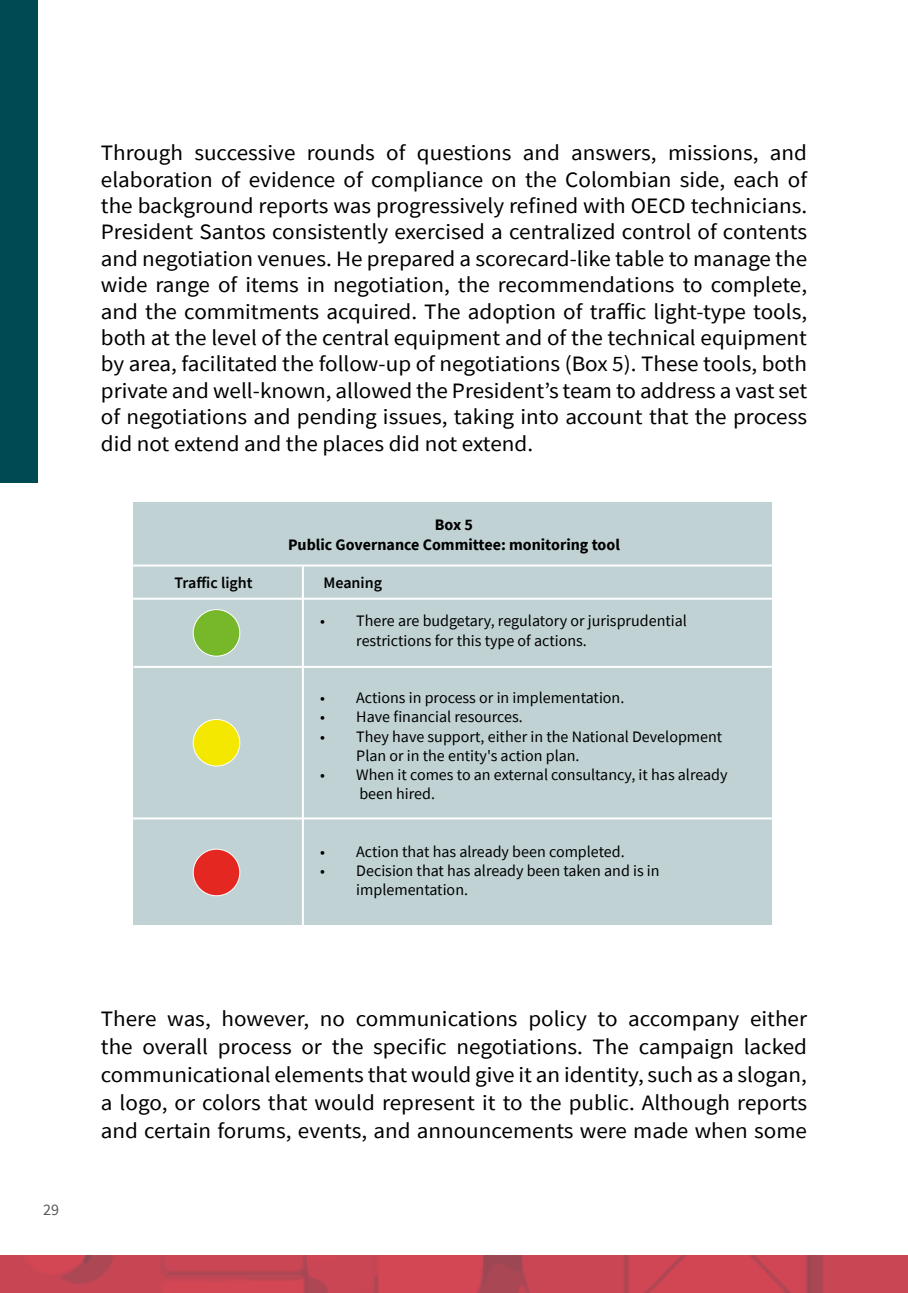
<style>
.page{position:relative;width:908px;height:1293px;background:#fff}
.page>*{position:absolute;margin:0;border:0;box-sizing:border-box;transform-origin:0 0}
.t1{font:22px/26.4px "Source Sans Pro";color:#000;text-align:justify;scale:1.05 1}
.t2{font:16px/19.2px "Source Sans Pro";color:#000}
.t3{font:700 16px/19.2px "Source Sans Pro";color:#000;text-align:center}
.t4{font:600 16px "Source Sans Pro";color:#000}
.t5{font:16px "Source Sans Pro";color:#575756}
</style>
<div class="page">
<img style="left:0;top:1255px;width:907px;height:38px">
<div style="left:0;top:0;width:38px;height:482px;background:#004a54"></div>
<div style="left:133px;top:502px;width:638px;height:422px;background:#c0d2d4"></div>
<hr style="left:131px;top:564px;width:643px;height:2px;background:#fff">
<hr style="left:130px;top:598px;width:642px;height:2px;background:#fff">
<hr style="left:133px;top:666px;width:638px;height:2px;background:#fff">
<hr style="left:128px;top:817px;width:646px;height:2px;background:#fff">
<hr style="left:302px;top:566px;width:2px;height:361px;background:#fff">
<div style="left:193px;top:609px;width:47px;height:47px;background:#76b82a;border-radius:50%"></div>
<div style="left:193px;top:609px;width:47px;height:47px;border:1px solid #fff;border-radius:50%"></div>
<div style="left:193px;top:719px;width:47px;height:47px;background:#f4e700;border-radius:50%"></div>
<div style="left:193px;top:719px;width:47px;height:47px;border:1px solid #fff;border-radius:50%"></div>
<div style="left:193px;top:849px;width:47px;height:46px;background:#e52721;border-radius:50%"></div>
<div style="left:193px;top:849px;width:47px;height:47px;border:1px solid #fff;border-radius:50%"></div>
<p class="t1" style="left:101px;top:139px;width:673px">Through successive rounds of questions and answers, missions, and elaboration of evidence of compliance on the Colombian side, each of the background reports was progressively refined with OECD technicians.<br>President Santos consistently exercised a centralized control of contents and negotiation venues. He prepared a scorecard-like table to manage the wide range of items in negotiation, the recommendations to complete, and the commitments acquired. The adoption of traffic light-type tools, both at the level of the central equipment and of the technical equipment by area, facilitated the follow-up of negotiations (Box 5). These tools, both private and well-known, allowed the President’s team to address a vast set of negotiations and pending issues, taking into account that the process did not extend and the places did not extend.</p>
<p class="t3" style="left:288px;top:515px;width:333px">Box 5<br>Public Governance Committee: monitoring tool</p>
<p class="t4" style="left:174px;top:572px;width:80px">Traffic light</p>
<p class="t4" style="left:323px;top:572px;width:60px">Meaning</p>
<p class="t2" style="left:356px;top:611px;width:332px;text-indent:-36px">• There are budgetary, regulatory or jurisprudential restrictions for this type of actions.</p>
<p class="t2" style="left:320px;top:688px;width:305px">• Actions in process or in implementation.</p>
<p class="t2" style="left:320px;top:707px;width:204px">• Have financial resources.</p>
<p class="t2" style="left:356px;top:726px;width:367px;text-indent:-36px">• They have support, either in the National Development<br>Plan or in the entity's action plan.</p>
<p class="t2" style="left:359px;top:765px;width:369px;text-indent:-39px">• When it comes to an external consultancy, it has already been hired.</p>
<p class="t2" style="left:320px;top:842px;width:306px">• Action that has already been completed.</p>
<p class="t2" style="left:356px;top:861px;width:305px;text-indent:-36px">• Decision that has already been taken and is in implementation.</p>
<p class="t5" style="left:43px;top:1199px;width:17px">29</p>
<p class="t1" style="left:101px;top:1004px;width:674px;line-height:28px">There was, however, no communications policy to accompany either the overall process or the specific negotiations. The campaign lacked communicational elements that would give it an identity, such as a slogan, a logo, or colors that would represent it to the public. Although reports and certain forums, events, and announcements were made when some</p>
</div>
